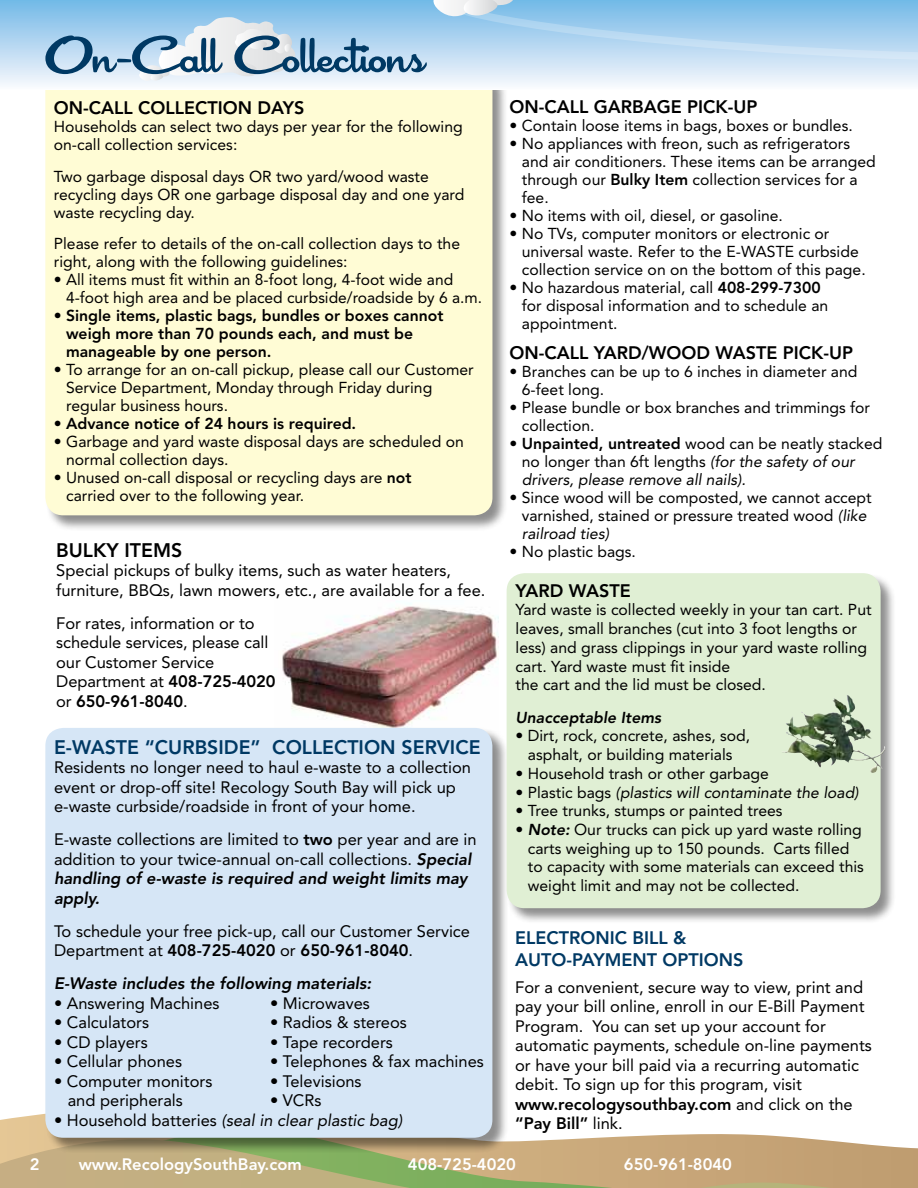
<style>
.page{position:relative;width:918px;height:1188px;background:#fff}
.page>*{position:absolute;margin:0;border:0;box-sizing:border-box;transform-origin:0 0}
.t1{font:54px "Cocktail Shaker";color:#003964}
.t2{font:800 19.5px "Avenir";color:#003964}
.t3{font:800 19.5px "Avenir";color:#000}
.t4{font:800 18px "Avenir";color:#000}
.t5{font:800 18px/22.5px "Avenir";color:#003964}
.t6{font:16.5px/19.5px "Avenir";color:#000}
.t7{font:800 16.5px "Avenir";color:#fff}
.t8{font:italic 16.5px "Avenir";color:#000}
.t9{font:italic 800 16.5px "Avenir";color:#000}
.t10{font:15.75px/18px "Avenir";color:#000}
.t11{font:italic 15.75px/18px "Avenir";color:#000}
.t12{font:800 15.75px/18px "Avenir";color:#000}
.t13{font:italic 800 15.75px "Avenir";color:#000}
.s1{font-weight:400}
.s2{font-weight:800}
.s3{font-weight:800;font-style:italic}
.s4{font-style:normal}
.s5{font-weight:800;font-style:normal}
.s6{font-style:italic}
</style>
<div class="page">
<svg style="left:0;top:1113px;width:918px;height:75px"></svg>
<svg style="left:0;top:1127px;width:831px;height:61px;background:#c3b384"></svg>
<img style="left:282px;top:603px;width:216px;height:124px">
<div style="left:45px;top:727px;width:463px;height:427px;background:#000;opacity:.45"></div>
<div style="left:45px;top:728px;width:447px;height:410px;background:#d6e6f6;border-radius:18px"></div>
<div style="left:45px;top:67px;width:464px;height:464px;background:#000;opacity:.45"></div>
<div style="left:45px;top:68px;width:447px;height:447px;background:#fffcd5;border-radius:18px"></div>
<div style="left:0;top:0;width:918px;height:90px;background:linear-gradient(to bottom,#72b8e7,#f9f9fd)"></div>
<svg style="left:138px;top:17px;width:160px;height:64px"></svg>
<svg style="left:432px;top:0;width:486px;height:61px;background:#a5d0ee"></svg>
<div style="left:506px;top:573px;width:391px;height:351px;background:#000;opacity:.45"></div>
<div style="left:507px;top:573px;width:374px;height:335px;background:#e0efd4;border-radius:18px"></div>
<img style="left:808px;top:695px;width:41px;height:21px">
<h1 class="t1" style="left:46px;top:24px;width:379px">On-Call Collections</h1>
<p class="t4" style="left:54px;top:97px;width:59px">On-Call</p>
<p class="t4" style="left:138px;top:97px;width:25px">Collectio</p>
<p class="t4" style="left:238px;top:97px;width:68px">N DAYS</p>
<p class="t10" style="left:54px;top:118px;width:410px">Households can select two days per year for the following on-call collection services:</p>
<p class="t10" style="left:54px;top:167px;width:412px">Two garbage disposal days OR two yard/wood waste recycling days OR one garbage disposal day and one yard waste recycling day.</p>
<p class="t10" style="left:54px;top:235px;width:408px">Please refer to details of the on-call collection days to the right, along with the following guidelines:</p>
<p class="t10" style="left:66px;top:271px;width:418px;text-indent:-12px">• All items must fit within an 8-foot long, 4-foot wide and<br>4-foot high area and be placed curbside/roadside by 6 a.m.</p>
<p class="t12" style="left:66px;top:307px;width:379px;text-indent:-12px"><span class="s1">•</span> Single items, plastic bags, bundles or boxes cannot weigh more than 70 pounds each, and must be manageable by one person.</p>
<p class="t10" style="left:66px;top:361px;width:409px;text-indent:-12px">• To arrange for an on-call pickup, please call our Customer<br>Service Department, Monday through Friday during regular business hours.</p>
<p class="t12" style="left:54px;top:415px;width:304px"><span class="s1">•</span> Advance notice of 24 hours is required.</p>
<p class="t10" style="left:66px;top:433px;width:399px;text-indent:-12px">• Garbage and yard waste disposal days are scheduled on normal collection days.</p>
<p class="t10" style="left:66px;top:469px;width:347px;text-indent:-12px">• Unused on-call disposal or recycling days are <span class="s2">not </span>carried over to the following year.</p>
<p class="t3" style="left:56px;top:539px;width:128px">BULKY ITEMS</p>
<p class="t6" style="left:56px;top:561px;width:431px">Special pickups of bulky items, such as water heaters, furniture, BBQs, lawn mowers, etc., are available for a fee.</p>
<p class="t6" style="left:56px;top:614px;width:221px">For rates, information or to schedule services, please call our Customer Service<br>Department at <span class="s2">408-725-4020 </span>or <span class="s2">650-961-8040</span>.</p>
<p class="t2" style="left:54px;top:735px;width:428px">E-WASTE “CURBSIDE” COLLECTION SERVICE</p>
<p class="t6" style="left:54px;top:758px;width:419px">Residents no longer need to haul e-waste to a collection event or drop-off site! Recology South Bay will pick up e-waste curbside/roadside in front of your home.</p>
<p class="t6" style="left:54px;top:830px;width:424px">E-waste collections are limited to <span class="s2">two</span> per year and are in addition to your twice-annual on-call collections. <span class="s3">Special handling of e-waste is required and weight limits may apply.</span></p>
<p class="t6" style="left:54px;top:921px;width:418px">To schedule your free pick-up, call our Customer Service<br>Department at <span class="s2">408-725-4020</span> or <span class="s2">650-961-8040</span>.</p>
<p class="t9" style="left:54px;top:974px;width:319px">E-Waste includes the following materials:</p>
<p class="t6" style="left:54px;top:993px;width:167px">• Answering Machines</p>
<p class="t6" style="left:270px;top:993px;width:101px">• Microwaves</p>
<p class="t6" style="left:54px;top:1013px;width:97px">• Calculators</p>
<p class="t6" style="left:270px;top:1013px;width:138px">• Radios &amp; stereos</p>
<p class="t6" style="left:54px;top:1032px;width:95px">• CD players</p>
<p class="t6" style="left:270px;top:1032px;width:124px">• Tape recorders</p>
<p class="t6" style="left:54px;top:1052px;width:130px">• Cellular phones</p>
<p class="t6" style="left:270px;top:1052px;width:215px">• Telephones &amp; fax machines</p>
<p class="t6" style="left:54px;top:1071px;width:160px">• Computer monitors</p>
<p class="t6" style="left:270px;top:1071px;width:93px">• Televisions</p>
<p class="t6" style="left:68px;top:1091px;width:117px">and peripherals</p>
<p class="t6" style="left:270px;top:1091px;width:53px">• VCRs</p>
<p class="t8" style="left:54px;top:1110px;width:350px"><span class="s4">• Household batteries</span> (seal in clear plastic bag)</p>
<p class="t4" style="left:510px;top:96px;width:59px">On-Call</p>
<p class="t4" style="left:594px;top:96px;width:28px">Garbage</p>
<p class="t4" style="left:687px;top:96px;width:70px">Pick-Up</p>
<p class="t10" style="left:510px;top:116px;width:345px">• Contain loose items in bags, boxes or bundles.</p>
<p class="t10" style="left:522px;top:134px;width:355px;text-indent:-12px">• No appliances with freon, such as refrigerators and air conditioners. These items can be arranged through our <span class="s2">Bulky Item</span> collection services for a fee.</p>
<p class="t10" style="left:510px;top:206px;width:275px">• No items with oil, diesel, or gasoline.</p>
<p class="t10" style="left:522px;top:224px;width:345px;text-indent:-12px">• No TVs, computer monitors or electronic or universal waste. Refer to the E-WASTE curbside collection service on on the bottom of this page.</p>
<p class="t10" style="left:522px;top:278px;width:308px;text-indent:-12px">• No hazardous material, call <span class="s2">408-299-7300 </span>for disposal information and to schedule an appointment.</p>
<p class="t4" style="left:510px;top:342px;width:59px">On-Call</p>
<p class="t4" style="left:594px;top:342px;width:24px">Yard</p>
<p class="t4" style="left:642px;top:342px;width:103px">/WOOD Waste</p>
<p class="t4" style="left:783px;top:342px;width:70px">Pick-Up</p>
<p class="t10" style="left:522px;top:362px;width:337px;text-indent:-12px">• Branches can be up to 6 inches in diameter and<br>6-feet long.</p>
<p class="t10" style="left:522px;top:398px;width:350px;text-indent:-12px">• Please bundle or box branches and trimmings for collection.</p>
<p class="t11" style="left:522px;top:434px;width:362px;text-indent:-12px"><span class="s4">•</span> <span class="s5">Unpainted, untreated</span> <span class="s4">wood can be neatly stacked no longer than 6ft lengths</span> (for the safety of our drivers, please remove all nails).</p>
<p class="t10" style="left:522px;top:488px;width:351px;text-indent:-12px">• Since wood will be composted, we cannot accept varnished, stained or pressure treated wood <span class="s6">(like railroad ties)</span></p>
<p class="t10" style="left:510px;top:542px;width:128px">• No plastic bags.</p>
<p class="t4" style="left:516px;top:580px;width:24px">Yard</p>
<p class="t4" style="left:569px;top:580px;width:30px">Waste</p>
<p class="t10" style="left:516px;top:601px;width:358px;line-height:18.8px">Yard waste is collected weekly in your tan cart. Put leaves, small branches (cut into 3 foot lengths or less) and grass clippings in your yard waste rolling cart. Yard waste must fit inside<br>the cart and the lid must be closed.</p>
<p class="t13" style="left:516px;top:708px;width:147px">Unacceptable Items</p>
<p class="t10" style="left:516px;top:727px;width:236px;line-height:18.8px;text-align:center">• Dirt, rock, concrete, ashes, sod, asphalt, or building materials</p>
<p class="t10" style="left:516px;top:764px;width:255px">• Household trash or other garbage</p>
<p class="t11" style="left:516px;top:783px;width:345px"><span class="s4">• Plastic bags</span> (plastics will contaminate the load)</p>
<p class="t10" style="left:516px;top:802px;width:269px">• Tree trunks, stumps or painted trees</p>
<p class="t10" style="left:528px;top:820px;width:338px;line-height:18.8px;text-indent:-12px">• <span class="s3">Note:</span> Our trucks can pick up yard waste rolling carts weighing up to 150 pounds. Carts filled to capacity with some materials can exceed this weight limit and may not be collected.</p>
<p class="t5" style="left:515px;top:926px;width:230px">ELECTRONIC BILL &amp;<br>AUTO-PAYMENT OPTIONS</p>
<p class="t6" style="left:515px;top:977px;width:358px">For a convenient, secure way to view, print and pay your bill online, enroll in our E-Bill Payment Program. You can set up your account for automatic payments, schedule on-line payments or have your bill paid via a recurring automatic debit. To sign up for this program, visit <span class="s2">www.recologysouthbay.com</span> and click on the <span class="s2">“Pay Bill”</span> link.</p>
<p class="t7" style="left:30px;top:1155px;width:11px">2</p>
<p class="t7" style="left:79px;top:1155px;width:225px">www.RecologySouthBay.com</p>
<p class="t7" style="left:408px;top:1155px;width:110px">408-725-4020</p>
<p class="t7" style="left:624px;top:1155px;width:110px">650-961-8040</p>
</div>
